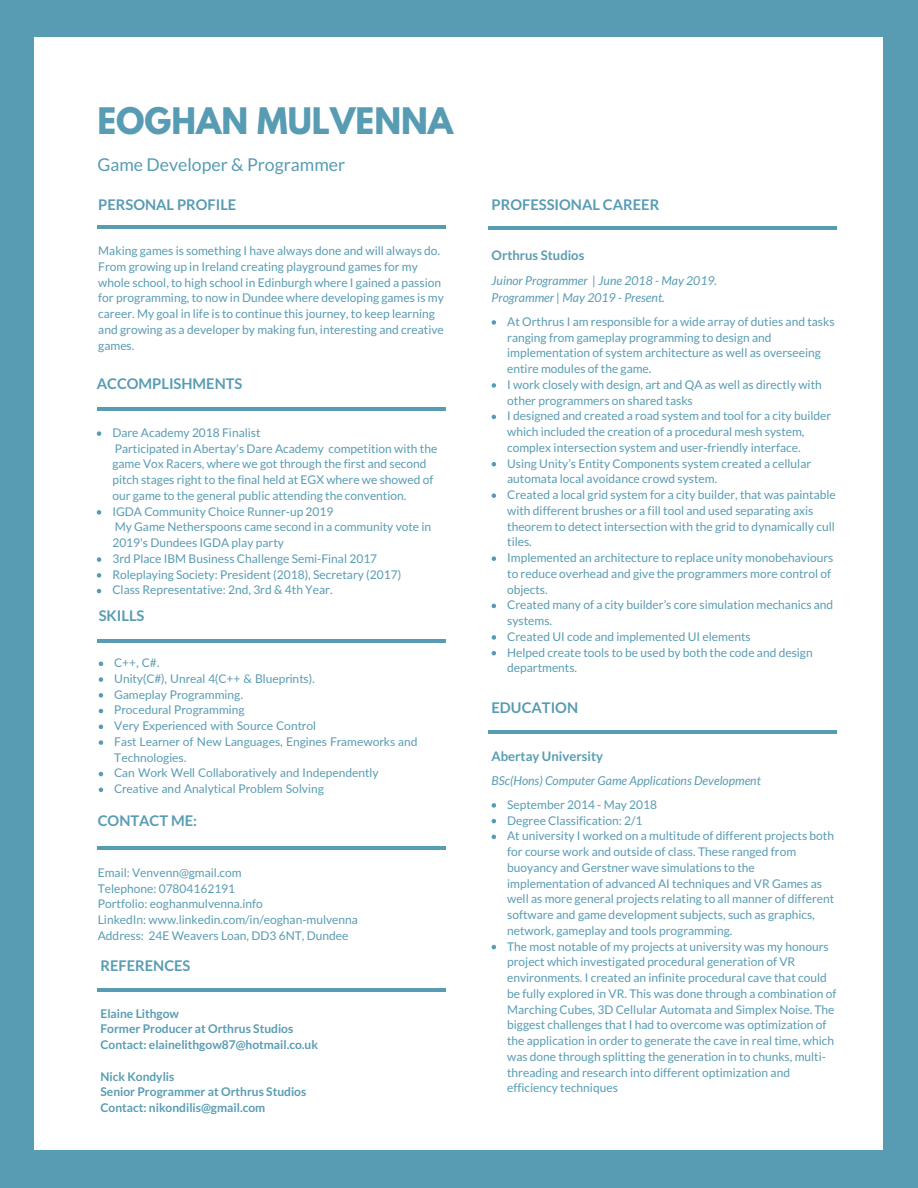
<style>
.page{position:relative;width:918px;height:1188px;background:#589cb3}
.page>*{position:absolute;margin:0;border:0;box-sizing:border-box;transform-origin:0 0}
.t1{font:700 32.4px "League Spartan";color:#589cb3}
.t2{font:17.7px "Lato";color:#589cb3}
.t3{font:700 14.7px "Lato";color:#589cb3}
.t4{font:700 13.05px "Lato";color:#589cb3}
.t5{font:italic 12.3px/16.8px "Lato";color:#589cb3}
.t6{font:12px/15.8px "Lato";color:#589cb3}
.t7{font:700 12px/15.8px "Lato";color:#589cb3}
</style>
<div class="page">
<div style="left:35px;top:38px;width:848px;height:1112px;background:#fff"></div>
<hr style="left:97px;top:226px;width:349px;height:3px;background:#589cb3">
<svg style="left:97px;top:431px;width:4px;height:5px"></svg>
<svg style="left:97px;top:510px;width:4px;height:5px"></svg>
<svg style="left:97px;top:557px;width:4px;height:5px"></svg>
<svg style="left:97px;top:573px;width:4px;height:5px"></svg>
<svg style="left:97px;top:589px;width:4px;height:4px"></svg>
<hr style="left:97px;top:407px;width:349px;height:3px;background:#589cb3">
<hr style="left:97px;top:846px;width:349px;height:3px;background:#589cb3">
<svg style="left:99px;top:662px;width:4px;height:4px"></svg>
<svg style="left:99px;top:677px;width:4px;height:5px"></svg>
<svg style="left:99px;top:693px;width:4px;height:5px"></svg>
<svg style="left:99px;top:709px;width:4px;height:4px"></svg>
<svg style="left:99px;top:725px;width:4px;height:4px"></svg>
<svg style="left:99px;top:740px;width:4px;height:5px"></svg>
<svg style="left:99px;top:772px;width:4px;height:4px"></svg>
<svg style="left:99px;top:788px;width:4px;height:4px"></svg>
<hr style="left:97px;top:639px;width:349px;height:4px;background:#589cb3">
<svg style="left:492px;top:803px;width:4px;height:5px"></svg>
<svg style="left:492px;top:819px;width:4px;height:4px"></svg>
<svg style="left:492px;top:835px;width:4px;height:4px"></svg>
<svg style="left:492px;top:945px;width:4px;height:4px"></svg>
<hr style="left:488px;top:730px;width:349px;height:3px;background:#589cb3">
<svg style="left:492px;top:320px;width:4px;height:5px"></svg>
<svg style="left:492px;top:383px;width:4px;height:5px"></svg>
<svg style="left:492px;top:415px;width:4px;height:4px"></svg>
<svg style="left:492px;top:462px;width:4px;height:4px"></svg>
<svg style="left:492px;top:493px;width:4px;height:5px"></svg>
<svg style="left:492px;top:556px;width:4px;height:5px"></svg>
<svg style="left:492px;top:604px;width:4px;height:4px"></svg>
<svg style="left:492px;top:635px;width:4px;height:5px"></svg>
<svg style="left:492px;top:651px;width:4px;height:4px"></svg>
<hr style="left:488px;top:227px;width:349px;height:3px;background:#589cb3">
<hr style="left:97px;top:988px;width:349px;height:3px;background:#589cb3">
<h1 class="t1" style="left:97px;top:105px;width:357px">EOGHAN MULVENNA</h1>
<h2 class="t2" style="left:97px;top:154px;width:249px">Game Developer &amp; Programmer</h2>
<p class="t3" style="left:98px;top:196px;width:140px">PERSONAL PROFILE</p>
<p class="t6" style="left:98px;top:243px;width:347px">Making games is something I have always done and will always do.<br>From growing up in Ireland creating playground games for my whole school, to high school in Edinburgh where I gained a passion for programming, to now in Dundee where developing games is my career. My goal in life is to continue this journey, to keep learning and growing as a developer by making fun, interesting and creative games.</p>
<p class="t3" style="left:97px;top:375px;width:147px">ACCOMPLISHMENTS</p>
<p class="t6" style="left:112px;top:424px;width:326px">Dare Academy 2018 Finalist<br>Participated in Abertay's Dare Academy competition with the game Vox Racers, where we got through the first and second pitch stages right to the final held at EGX where we showed of our game to the general public attending the convention.<br>IGDA Community Choice Runner-up 2019<br>My Game Netherspoons came second in a community vote in 2019's Dundees IGDA play party<br>3rd Place IBM Business Challenge Semi-Final 2017<br>Roleplaying Society: President (2018), Secretary (2017)<br>Class Representative: 2nd, 3rd &amp; 4th Year.</p>
<p class="t3" style="left:99px;top:607px;width:47px">SKILLS</p>
<p class="t6" style="left:114px;top:655px;width:305px">C++, C#.<br>Unity(C#), Unreal 4(C++ &amp; Blueprints).<br>Gameplay Programming.<br>Procedural Programming<br>Very Experienced with Source Control<br>Fast Learner of New Languages, Engines Frameworks and<br>Technologies.<br>Can Work Well Collaboratively and Independently<br>Creative and Analytical Problem Solving</p>
<p class="t3" style="left:98px;top:812px;width:101px">CONTACT ME:</p>
<p class="t6" style="left:98px;top:864px;width:262px">Email: Venvenn@gmail.com<br>Telephone: 07804162191<br>Portfolio: eoghanmulvenna.info<br>LinkedIn: www.linkedin.com/in/eoghan-mulvenna Address: 24E Weavers Loan, DD3 6NT, Dundee</p>
<p class="t3" style="left:101px;top:956px;width:91px">REFERENCES</p>
<p class="t7" style="left:101px;top:1005px;width:219px">Elaine Lithgow<br>Former Producer at Orthrus Studios<br>Contact: elainelithgow87@hotmail.co.uk</p>
<p class="t7" style="left:101px;top:1068px;width:207px">Nick Kondylis<br>Senior Programmer at Orthrus Studios<br>Contact: nikondilis@gmail.com</p>
<p class="t3" style="left:492px;top:196px;width:169px">PROFESSIONAL CAREER</p>
<p class="t4" style="left:492px;top:247px;width:94px">Orthrus Studios</p>
<p class="t5" style="left:492px;top:272px;width:227px">Juinor Programmer | June 2018 - May 2019.<br>Programmer | May 2019 - Present.</p>
<p class="t6" style="left:507px;top:313px;width:330px">At Orthrus I am responsible for a wide array of duties and tasks ranging from gameplay programming to design and implementation of system architecture as well as overseeing entire modules of the game.<br>I work closely with design, art and QA as well as directly with other programmers on shared tasks<br>I designed and created a road system and tool for a city builder which included the creation of a procedural mesh system, complex intersection system and user-friendly interface.<br>Using Unity’s Entity Components system created a cellular automata local avoidance crowd system.<br>Created a local grid system for a city builder, that was paintable with different brushes or a fill tool and used separating axis theorem to detect intersection with the grid to dynamically cull tiles.<br>Implemented an architecture to replace unity monobehaviours to reduce overhead and give the programmers more control of objects.<br>Created many of a city builder’s core simulation mechanics and systems.<br>Created UI code and implemented UI elements<br>Helped create tools to be used by both the code and design departments.</p>
<p class="t3" style="left:492px;top:698px;width:88px">EDUCATION</p>
<p class="t4" style="left:492px;top:748px;width:113px">Abertay University</p>
<p class="t6" style="left:507px;top:796px;width:331px">September 2014 - May 2018<br>Degree Classification: 2/1<br>At university I worked on a multitude of different projects both for course work and outside of class. These ranged from buoyancy and Gerstner wave simulations to the implementation of advanced AI techniques and VR Games as well as more general projects relating to all manner of different software and game development subjects, such as graphics, network, gameplay and tools programming.<br>The most notable of my projects at university was my honours project which investigated procedural generation of VR environments. I created an infinite procedural cave that could be fully explored in VR. This was done through a combination of Marching Cubes, 3D Cellular Automata and Simplex Noise. The biggest challenges that I had to overcome was optimization of the application in order to generate the cave in real time, which was done through splitting the generation in to chunks, multi&shy;threading and research into different optimization and efficiency techniques</p>
<p class="t5" style="left:492px;top:772px;width:271px">BSc(Hons) Computer Game Applications Development</p>
</div>
